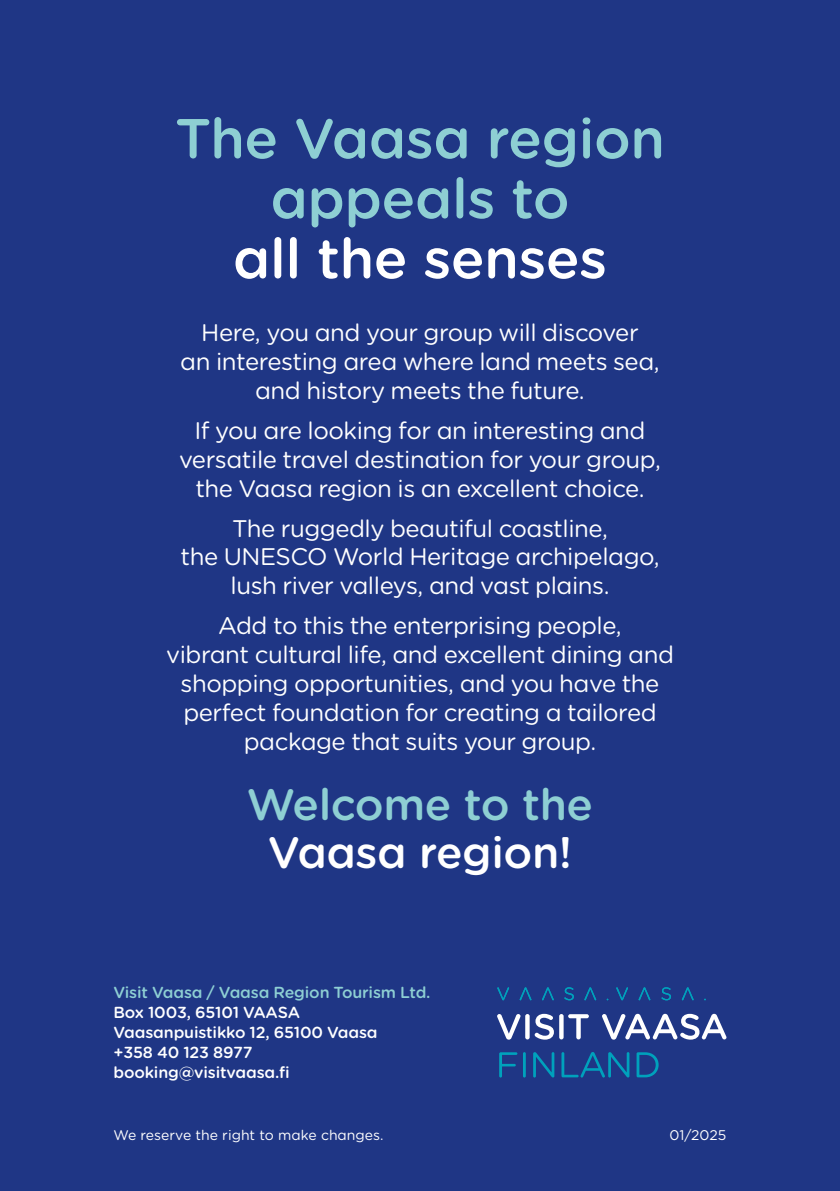
<style>
.page{position:relative;width:840px;height:1191px;background:#fff}
.page>*{position:absolute;margin:0;border:0;box-sizing:border-box;transform-origin:0 0}
.t1{font:500 56px/60px "Gotham Rounded";letter-spacing:-.01em;color:#8ecfd3;text-align:center}
.t2{font:500 56px "Gotham Rounded";letter-spacing:-.01em;color:#fff}
.t3{font:500 44px "Gotham Rounded";letter-spacing:-.01em;color:#8ecfd3}
.t4{font:500 44px "Gotham Rounded";letter-spacing:-.01em;color:#fff}
.t5{font:24px/28.8px "Gotham Rounded";letter-spacing:-.02em;color:#fff;text-align:center}
.t6{font:500 16px/20px "Gotham Rounded";letter-spacing:-.01em;color:#fff}
.t7{font:500 16px "Gotham Rounded";letter-spacing:-.01em;color:#8ecfd3}
.t8{font:14px "Gotham Rounded";color:#fff}
</style>
<div class="page">
<div style="left:0;top:0;width:839px;height:1191px;background:#1f3685"></div>
<svg style="left:499px;top:1052px;width:159px;height:25px"></svg>
<svg style="left:497px;top:1013px;width:229px;height:26px"></svg>
<svg style="left:564px;top:987px;width:9px;height:13px"></svg>
<svg style="left:497px;top:987px;width:12px;height:13px"></svg>
<svg style="left:519px;top:987px;width:12px;height:13px"></svg>
<svg style="left:542px;top:987px;width:11px;height:13px"></svg>
<svg style="left:584px;top:987px;width:12px;height:13px"></svg>
<svg style="left:661px;top:987px;width:9px;height:13px"></svg>
<svg style="left:616px;top:987px;width:11px;height:13px"></svg>
<svg style="left:638px;top:987px;width:12px;height:13px"></svg>
<svg style="left:681px;top:987px;width:12px;height:13px"></svg>
<h1 class="t1" style="left:175px;top:106px;width:491px">The Vaasa region appeals to</h1>
<h1 class="t2" style="left:233px;top:218px;width:376px">all the senses</h1>
<p class="t5" style="left:180px;top:317px;width:480px">Here, you and your group will discover<br>an interesting area where land meets sea, and history meets the future.</p>
<p class="t5" style="left:179px;top:415px;width:483px">If you are looking for an interesting and versatile travel destination for your group, the Vaasa region is an excellent choice.</p>
<p class="t5" style="left:180px;top:512px;width:480px">The ruggedly beautiful coastline,<br>the UNESCO World Heritage archipelago, lush river valleys, and vast plains.</p>
<p class="t5" style="left:166px;top:610px;width:509px">Add to this the enterprising people,<br>vibrant cultural life, and excellent dining and shopping opportunities, and you have the perfect foundation for creating a tailored package that suits your group.</p>
<h2 class="t3" style="left:247px;top:773px;width:347px">Welcome to the</h2>
<h2 class="t4" style="left:267px;top:821px;width:306px">Vaasa region!</h2>
<p class="t7" style="left:113px;top:980px;width:318px">Visit Vaasa / Vaasa Region Tourism Ltd.</p>
<p class="t6" style="left:113px;top:1001px;width:265px">Box 1003, 65101 VAASA<br>Vaasanpuistikko 12, 65100 Vaasa +358 40 123 8977 booking@visitvaasa.fi</p>
<p class="t8" style="left:113px;top:1125px;width:271px">We reserve the right to make changes.</p>
<p class="t8" style="left:669px;top:1125px;width:58px">01/2025</p>
</div>
